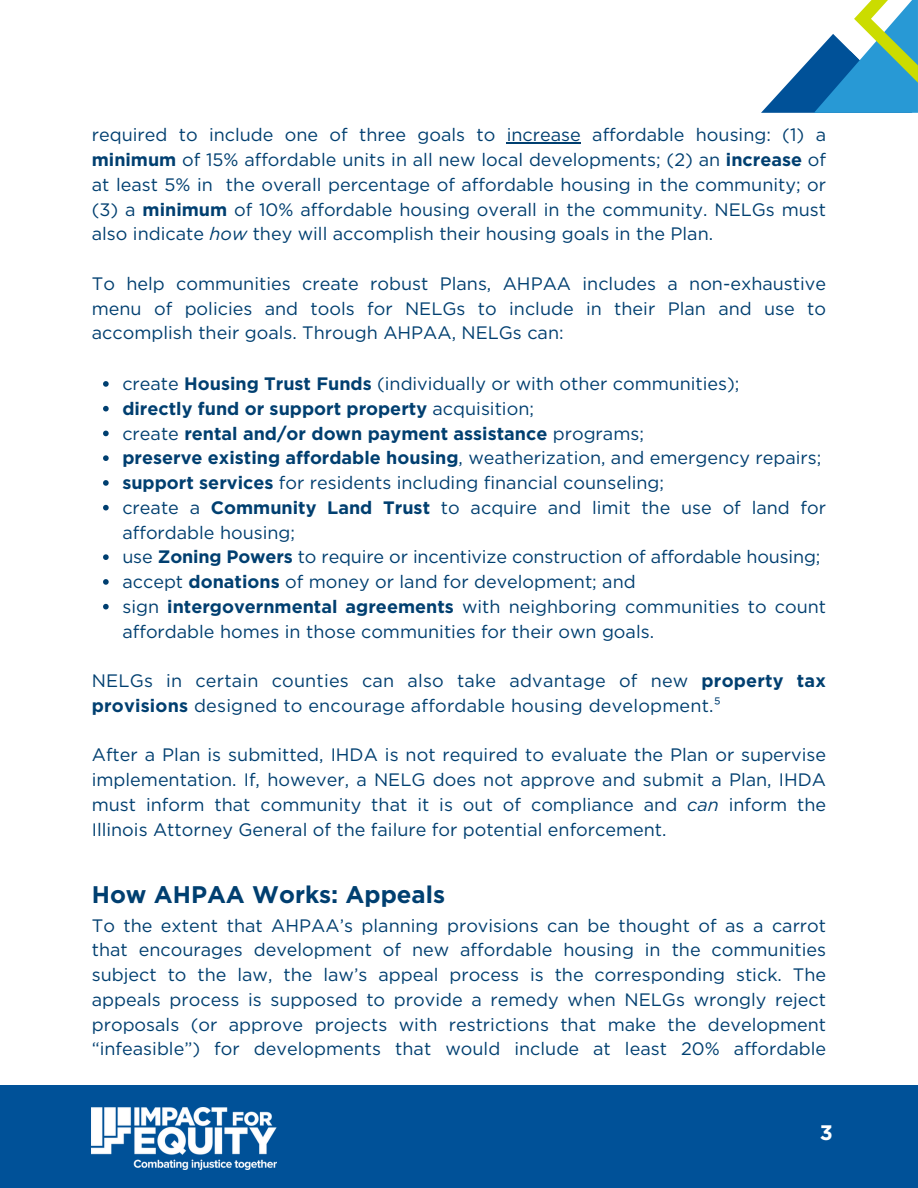
<style>
.page{position:relative;width:918px;height:1188px;background:#fff}
.page>*{position:absolute;margin:0;border:0;box-sizing:border-box;transform-origin:0 0}
.t1{font:700 24px "Gotham";color:#003f70}
.t2{font:700 21px "Gotham";color:#fff}
.t3{font:18px/24.8px "Gotham";color:#003f70;text-align:justify}
.t4{font:700 18px "Gotham";color:#003f70}
.s1{font-weight:700}
.s2{font-style:italic}
.s3{font-weight:400}
</style>
<div class="page">
<svg style="left:761px;top:0;width:157px;height:113px"></svg>
<hr style="left:507px;top:143px;width:74px;height:1px;background:#003f70">
<svg style="left:103px;top:381px;width:6px;height:6px"></svg>
<svg style="left:103px;top:406px;width:6px;height:5px"></svg>
<svg style="left:103px;top:431px;width:6px;height:5px"></svg>
<svg style="left:103px;top:455px;width:6px;height:6px"></svg>
<svg style="left:103px;top:480px;width:6px;height:6px"></svg>
<svg style="left:103px;top:505px;width:6px;height:5px"></svg>
<svg style="left:103px;top:554px;width:6px;height:6px"></svg>
<svg style="left:103px;top:579px;width:6px;height:6px"></svg>
<svg style="left:103px;top:604px;width:6px;height:5px"></svg>
<div style="left:0;top:1085px;width:918px;height:103px;background:#005198"></div>
<img style="left:92px;top:1108px;width:184px;height:62px">
<p class="t3" style="left:92px;top:123px;width:736px">required to include one of three goals to increase affordable housing: (1) a <span class="s1">minimum</span> of 15% affordable units in all new local developments; (2) an <span class="s1">increase</span> of at least 5% in the overall percentage of affordable housing in the community; or (3) a <span class="s1">minimum</span> of 10% affordable housing overall in the community. NELGs must also indicate <span class="s2">how</span> they will accomplish their housing goals in the Plan.</p>
<p class="t3" style="left:92px;top:271px;width:736px">To help communities create robust Plans, AHPAA includes a non-exhaustive menu of policies and tools for NELGs to include in their Plan and use to accomplish their goals. Through AHPAA, NELGs can:</p>
<p class="t3" style="left:122px;top:371px;width:619px">create <span class="s1">Housing Trust Funds</span> (individually or with other communities);</p>
<p class="t4" style="left:122px;top:398px;width:413px">directly fund or support property <span class="s3">acquisition;</span></p>
<p class="t4" style="left:122px;top:422px;width:523px"><span class="s3">create</span> rental and/or down payment assistance <span class="s3">programs;</span></p>
<p class="t3" style="left:122px;top:446px;width:700px"><span class="s1">preserve existing affordable housing</span>, weatherization, and emergency repairs;</p>
<p class="t3" style="left:122px;top:470px;width:543px"><span class="s1">support services</span> for residents including financial counseling;</p>
<p class="t3" style="left:122px;top:495px;width:705px">create a <span class="s1">Community Land Trust</span> to acquire and limit the use of land for affordable housing;</p>
<p class="t3" style="left:122px;top:545px;width:700px">use <span class="s1">Zoning Powers</span> to require or incentivize construction of affordable housing;</p>
<p class="t3" style="left:122px;top:569px;width:515px">accept <span class="s1">donations</span> of money or land for development; and</p>
<p class="t3" style="left:122px;top:594px;width:705px">sign <span class="s1">intergovernmental agreements</span> with neighboring communities to count affordable homes in those communities for their own goals.</p>
<p class="t3" style="left:92px;top:668px;width:736px">NELGs in certain counties can also take advantage of new <span class="s1">property tax provisions</span> designed to encourage affordable housing development.⁵</p>
<p class="t3" style="left:92px;top:743px;width:736px">After a Plan is submitted, IHDA is not required to evaluate the Plan or supervise implementation. If, however, a NELG does not approve and submit a Plan, IHDA must inform that community that it is out of compliance and <span class="s2">can</span> inform the Illinois Attorney General of the failure for potential enforcement.</p>
<p class="t1" style="left:92px;top:880px;width:355px">How AHPAA Works: Appeals</p>
<p class="t3" style="left:92px;top:913px;width:736px">To the extent that AHPAA’s planning provisions can be thought of as a carrot that encourages development of new affordable housing in the communities subject to the law, the law’s appeal process is the corresponding stick. The appeals process is supposed to provide a remedy when NELGs wrongly reject proposals (or approve projects with restrictions that make the development “infeasible”) for developments that would include at least 20% affordable</p>
<p class="t2" style="left:820px;top:1120px;width:15px">2</p>
<p class="t2" style="left:820px;top:1120px;width:15px">3</p>
</div>
